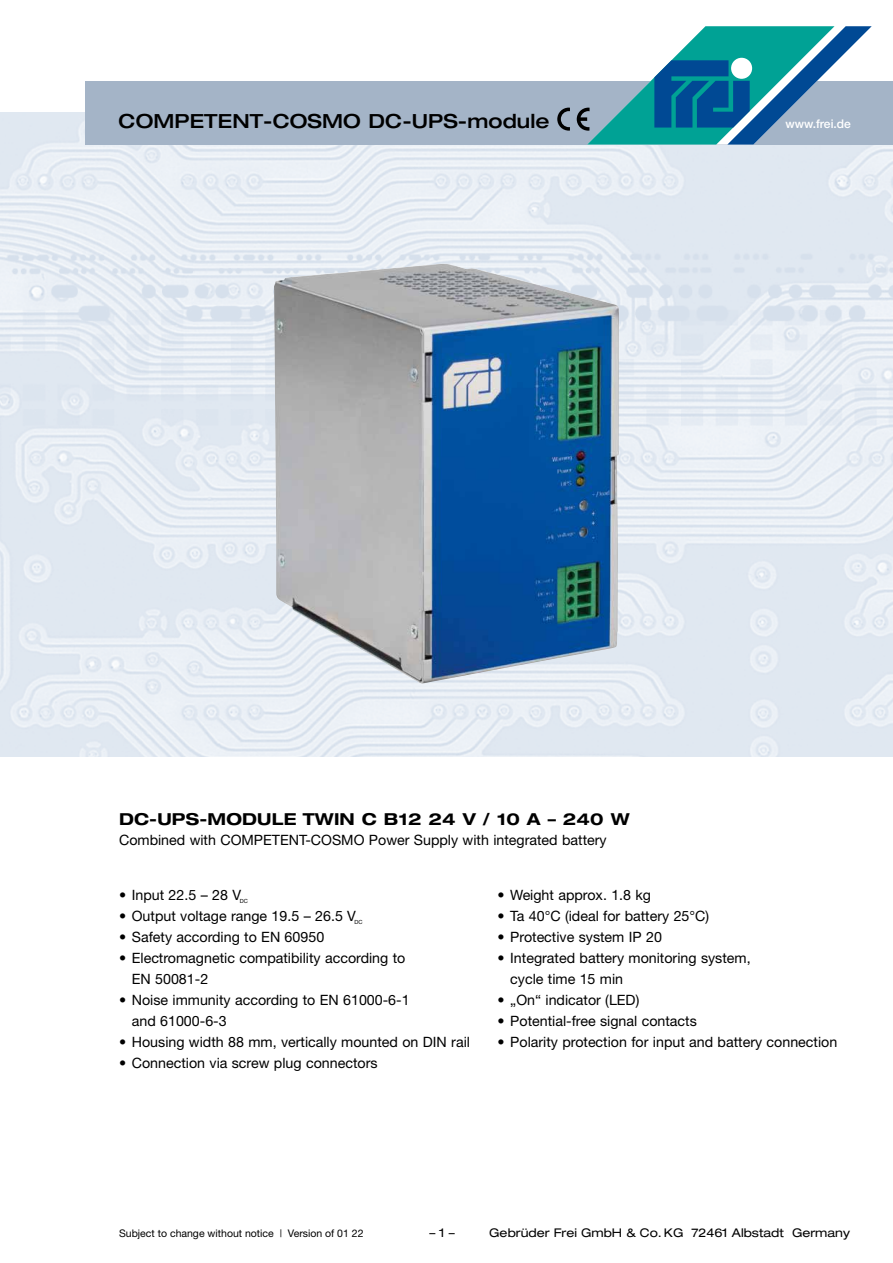
<style>
.page{position:relative;width:893px;height:1263px;background:#fff}
.page>*{position:absolute;margin:0;border:0;box-sizing:border-box;transform-origin:0 0}
.t1{font:500 expanded 19.5px "Helvetica Neue";letter-spacing:.005em;color:#000}
.t2{font:700 expanded 16.5px "Helvetica Neue";letter-spacing:.01em;color:#000}
.t3{font:14.25px/21px "Helvetica Neue";color:#000}
.t4{font:expanded 12px "Helvetica Neue";color:#000}
.t5{font:500 12px "Helvetica Neue";color:#fff}
.t6{font:10.5px "Helvetica Neue";color:#000}
.t7{font:5.7px "Helvetica Neue";color:#000}
</style>
<div class="page">
<img style="left:0;top:113px;width:893px;height:644px">
<div style="left:85px;top:81px;width:808px;height:64px;background:#a4b4c7"></div>
<img style="left:274px;top:264px;width:345px;height:420px">
<svg style="left:557px;top:108px;width:13px;height:23px"></svg>
<svg style="left:577px;top:26px;width:295px;height:119px"></svg>
<div style="left:731px;top:58px;width:21px;height:21px;background:#fff;border-radius:50%"></div>
<h1 class="t1" style="left:119px;top:109px;width:432px">COMPETENT-COSMO DC-UPS-module</h1>
<p class="t5" style="left:785px;top:116px;width:67px">www.frei.de</p>
<p class="t2" style="left:119px;top:809px;width:512px">DC-UPS-MODULE TWIN C B12 24 V / 10 A – 240 W</p>
<p class="t3" style="left:119px;top:829px;width:489px">Combined with COMPETENT-COSMO Power Supply with integrated battery</p>
<p class="t3" style="left:119px;top:884px;width:124px">• Input 22.5 – 28 V</p>
<p class="t7" style="left:240px;top:898px;width:10px">DC</p>
<p class="t3" style="left:119px;top:905px;width:238px">• Output voltage range 19.5 – 26.5 V</p>
<p class="t7" style="left:355px;top:919px;width:10px">DC</p>
<p class="t3" style="left:119px;top:926px;width:207px">• Safety according to EN 60950</p>
<p class="t3" style="left:132px;top:947px;width:275px;text-indent:-13px">• Electromagnetic compatibility according to<br>EN 50081-2</p>
<p class="t3" style="left:132px;top:989px;width:279px;text-indent:-13px">• Noise immunity according to EN 61000-6-1 and 61000-6-3</p>
<p class="t3" style="left:119px;top:1031px;width:352px">• Housing width 88 mm, vertically mounted on DIN rail</p>
<p class="t3" style="left:119px;top:1052px;width:260px">• Connection via screw plug connectors</p>
<p class="t3" style="left:497px;top:884px;width:155px">• Weight approx. 1.8 kg</p>
<p class="t3" style="left:497px;top:905px;width:213px">• Ta 40°C (ideal for battery 25°C)</p>
<p class="t3" style="left:497px;top:926px;width:166px">• Protective system IP 20</p>
<p class="t3" style="left:510px;top:947px;width:242px;text-indent:-13px">• Integrated battery monitoring system, cycle time 15 min</p>
<p class="t3" style="left:497px;top:989px;width:143px">• „On“ indicator (LED)</p>
<p class="t3" style="left:497px;top:1010px;width:201px">• Potential-free signal contacts</p>
<p class="t3" style="left:497px;top:1031px;width:341px">• Polarity protection for input and battery connection</p>
<p class="t6" style="left:119px;top:1227px;width:246px">Subject to change without notice | Version of 01 22</p>
<p class="t4" style="left:430px;top:1226px;width:27px">– 1 –</p>
<p class="t4" style="left:489px;top:1226px;width:362px">Gebrüder Frei GmbH &amp; Co. KG 72461 Albstadt Germany</p>
</div>
